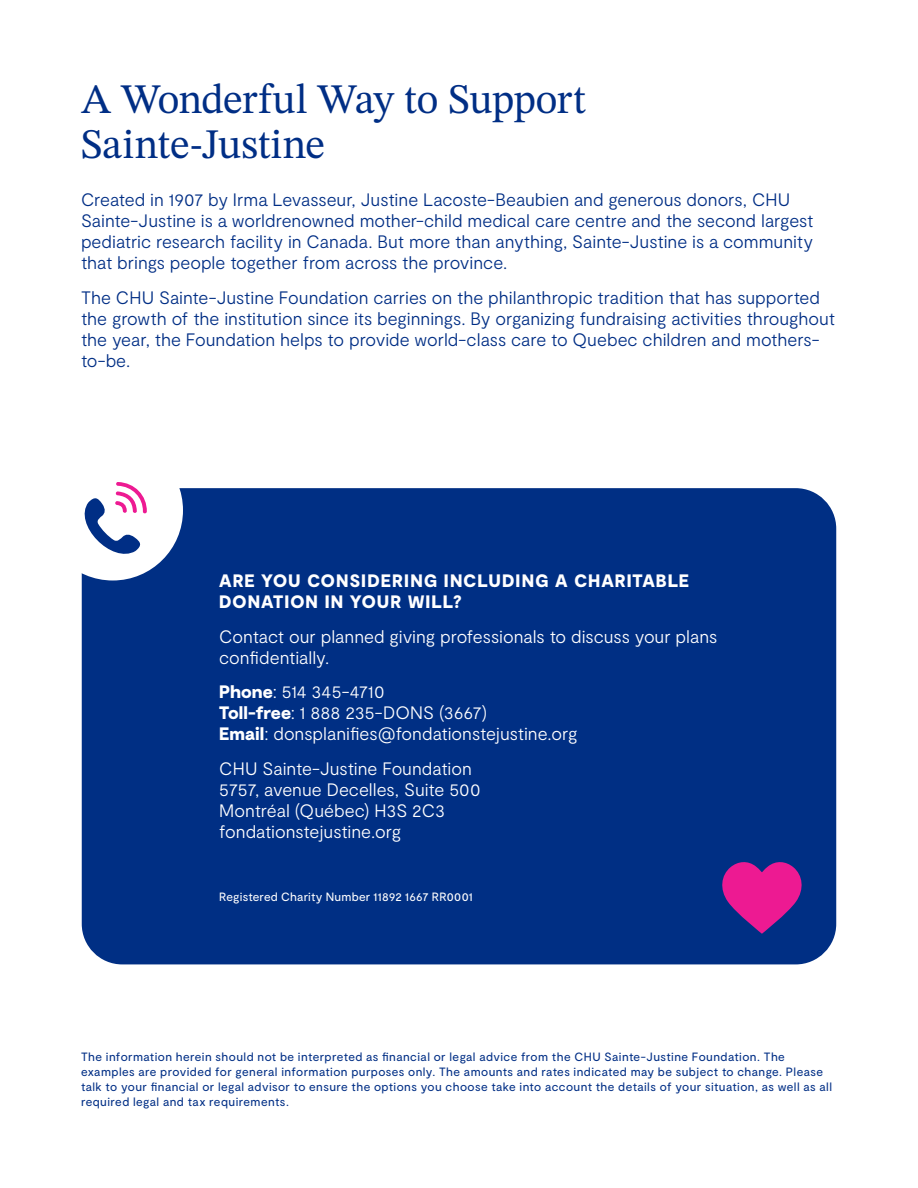
<style>
.page{position:relative;width:918px;height:1188px;background:#fff}
.page>*{position:absolute;margin:0;border:0;box-sizing:border-box;transform-origin:0 0}
.t1{font:42px/45px "STIX Two Text";letter-spacing:-.015em;color:#002e85}
.t2{font:300 18px/21px "Moderat";color:#002e85}
.t3{font:300 18px/21px "Moderat";color:#fff}
.t4{font:900 18px/21px "Moderat";letter-spacing:.06em;color:#fff}
.t5{font:12px/15px "Moderat";letter-spacing:.035em;color:#002e85}
.t6{font:12px "Moderat";letter-spacing:.015em;color:#fff}
.s1{font-weight:900}
</style>
<div class="page">
<div style="left:82px;top:488px;width:754px;height:476px;background:#002f84;border-radius:40px"></div>
<div style="left:43px;top:440px;width:140px;height:140px;background:#fff;border-radius:50%"></div>
<svg style="left:84px;top:482px;width:63px;height:72px"></svg>
<svg style="left:722px;top:862px;width:80px;height:72px"></svg>
<h1 class="t1" style="left:81px;top:76px;width:506px">A Wonderful Way to Support<br>Sainte-Justine</h1>
<p class="t2" style="left:81px;top:189px;width:734px">Created in 1907 by Irma Levasseur, Justine Lacoste-Beaubien and generous donors, CHU Sainte-Justine is a worldrenowned mother-child medical care centre and the second largest pediatric research facility in Canada. But more than anything, Sainte-Justine is a community that brings people together from across the province.</p>
<p class="t2" style="left:81px;top:287px;width:756px">The CHU Sainte-Justine Foundation carries on the philanthropic tradition that has supported the growth of the institution since its beginnings. By organizing fundraising activities throughout the year, the Foundation helps to provide world-class care to Quebec children and mothers&shy;to-be.</p>
<p class="t4" style="left:219px;top:571px;width:471px">ARE YOU CONSIDERING INCLUDING A CHARITABLE<br>DONATION IN YOUR WILL?</p>
<p class="t3" style="left:219px;top:626px;width:500px">Contact our planned giving professionals to discuss your plans confidentially.</p>
<p class="t3" style="left:219px;top:682px;width:360px"><span class="s1">Phone</span>: 514 345-4710<br><span class="s1">Toll-free</span>: 1 888 235-DONS (3667)<br><span class="s1">Email</span>: donsplanifies@fondationstejustine.org</p>
<p class="t3" style="left:219px;top:758px;width:263px">CHU Sainte-Justine Foundation<br>5757, avenue Decelles, Suite 500<br>Montréal (Québec) H3S 2C3 fondationstejustine.org</p>
<p class="t6" style="left:219px;top:889px;width:255px">Registered Charity Number 11892 1667 RR0001</p>
<p class="t5" style="left:81px;top:1049px;width:753px">The information herein should not be interpreted as financial or legal advice from the CHU Sainte-Justine Foundation. The examples are provided for general information purposes only. The amounts and rates indicated may be subject to change. Please talk to your financial or legal advisor to ensure the options you choose take into account the details of your situation, as well as all required legal and tax requirements.</p>
</div>
